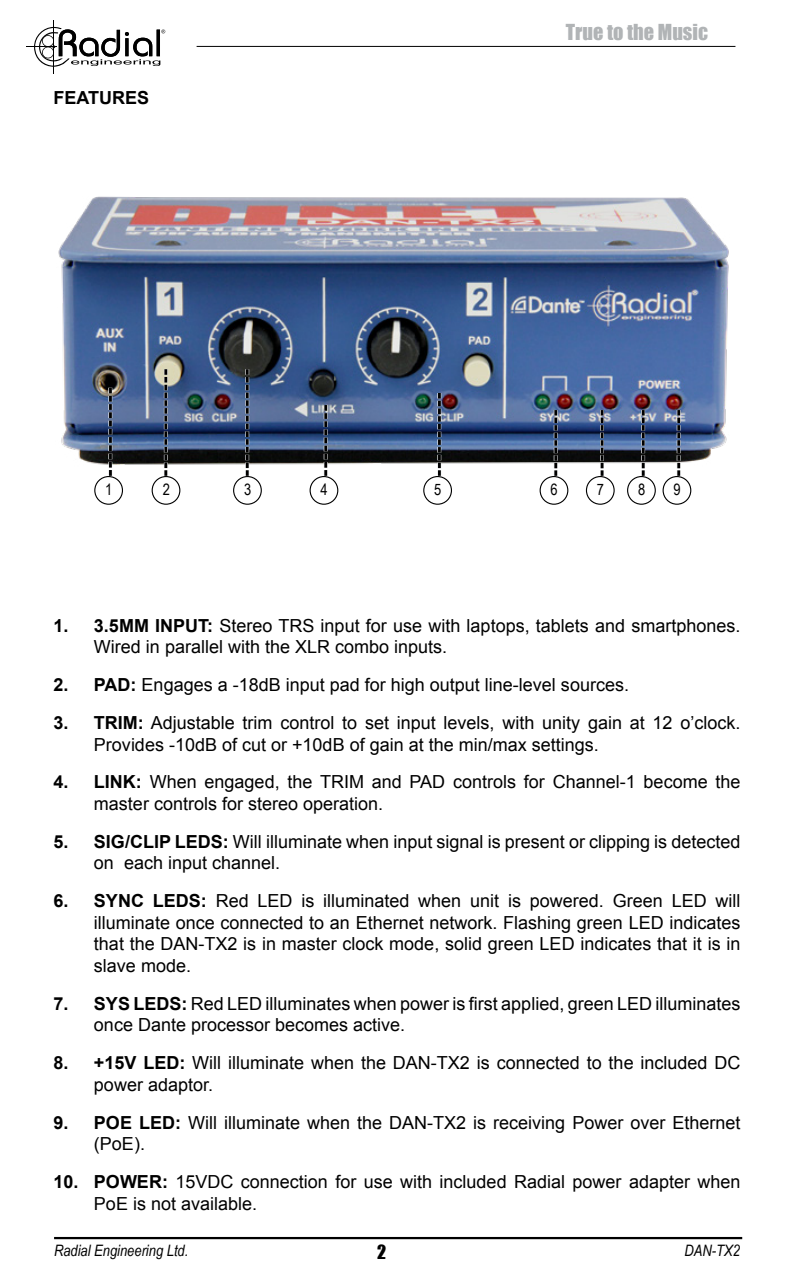
<style>
.page{position:relative;width:794px;height:1280px;background:#fff}
.page>*{position:absolute;margin:0;border:0;box-sizing:border-box;transform-origin:0 0}
.t1{font:20.25px "Impact";color:#b1b4b6}
.t2{font:18px/21.6px "Arial";color:#000}
.t3{font:700 18px "Arial";color:#000}
.t4{font:18px "Impact";color:#000}
.t5{font:italic 15.75px "Arial Narrow";color:#000}
.t6{font:15.75px "Arial Narrow";color:#000}
.s1{font-weight:700}
</style>
<div class="page">
<img style="left:58px;top:196px;width:671px;height:271px">
<hr style="left:54px;top:1237px;width:688px;height:2px;background:#000">
<hr style="left:197px;top:46px;width:538px;height:1px;background:#000">
<hr style="left:26px;top:46px;width:31px;height:1px;background:#000">
<hr style="left:53px;top:20px;width:1px;height:53px;background:#000">
<svg style="left:34px;top:27px;width:131px;height:40px"></svg>
<div style="left:94px;top:476px;width:29px;height:29px;border:1px solid #000;border-radius:50%"></div>
<svg style="left:108px;top:388px;width:4px;height:88px"></svg>
<div style="left:586px;top:476px;width:29px;height:29px;border:1px solid #000;border-radius:50%"></div>
<svg style="left:600px;top:410px;width:4px;height:66px"></svg>
<div style="left:627px;top:476px;width:29px;height:29px;border:1px solid #000;border-radius:50%"></div>
<svg style="left:641px;top:410px;width:4px;height:66px"></svg>
<div style="left:152px;top:476px;width:28px;height:29px;border:1px solid #000;border-radius:50%"></div>
<svg style="left:164px;top:369px;width:4px;height:107px"></svg>
<div style="left:233px;top:476px;width:29px;height:29px;border:1px solid #000;border-radius:50%"></div>
<svg style="left:245px;top:369px;width:4px;height:107px"></svg>
<div style="left:310px;top:476px;width:28px;height:29px;border:1px solid #000;border-radius:50%"></div>
<svg style="left:324px;top:405px;width:4px;height:71px"></svg>
<div style="left:423px;top:476px;width:29px;height:29px;border:1px solid #000;border-radius:50%"></div>
<svg style="left:437px;top:393px;width:4px;height:83px"></svg>
<div style="left:539px;top:476px;width:29px;height:29px;border:1px solid #000;border-radius:50%"></div>
<svg style="left:554px;top:410px;width:4px;height:66px"></svg>
<div style="left:662px;top:476px;width:29px;height:29px;border:1px solid #000;border-radius:50%"></div>
<svg style="left:677px;top:410px;width:3px;height:66px"></svg>
<p class="t3" style="left:53px;top:86px;width:97px">FEATURES</p>
<p class="t1" style="left:566px;top:17px;width:144px">True to the Music</p>
<p class="t6" style="left:105px;top:478px;width:9px">1</p>
<p class="t6" style="left:163px;top:478px;width:9px">2</p>
<p class="t6" style="left:244px;top:478px;width:9px">3</p>
<p class="t6" style="left:321px;top:478px;width:9px">4</p>
<p class="t6" style="left:434px;top:478px;width:9px">5</p>
<p class="t6" style="left:551px;top:478px;width:9px">6</p>
<p class="t6" style="left:597px;top:478px;width:9px">7</p>
<p class="t6" style="left:638px;top:478px;width:9px">8</p>
<p class="t6" style="left:673px;top:478px;width:9px">9</p>
<p class="t2" style="left:94px;top:615px;width:648px;text-indent:-41px"><span class="s1">1. 3.5MM INPUT:</span> Stereo TRS input for use with laptops, tablets and smartphones.<br>Wired in parallel with the XLR combo inputs.</p>
<p class="t2" style="left:53px;top:674px;width:577px"><span class="s1">2. PAD:</span> Engages a -18dB input pad for high output line-level sources.</p>
<p class="t2" style="left:94px;top:712px;width:648px;text-indent:-40px"><span class="s1">3. TRIM:</span> Adjustable trim control to set input levels, with unity gain at 12 o’clock.<br>Provides -10dB of cut or +10dB of gain at the min/max settings.</p>
<p class="t2" style="left:94px;top:771px;width:648px;text-indent:-40px"><span class="s1">4. LINK:</span> When engaged, the TRIM and PAD controls for Channel-1 become the master controls for stereo operation.</p>
<p class="t2" style="left:94px;top:831px;width:648px;text-indent:-40px"><span class="s1">5. SIG/CLIP LEDS:</span> Will illuminate when input signal is present or clipping is detected on each input channel.</p>
<p class="t2" style="left:94px;top:890px;width:648px;text-align:justify;text-indent:-40px"><span class="s1">6. SYNC LEDS:</span> Red LED is illuminated when unit is powered. Green LED will illuminate once connected to an Ethernet network. Flashing green LED indicates that the DAN-TX2 is in master clock mode, solid green LED indicates that it is in slave mode.</p>
<p class="t2" style="left:94px;top:993px;width:648px;text-indent:-40px"><span class="s1">7. SYS LEDS:</span> Red LED illuminates when power is first applied, green LED illuminates once Dante processor becomes active.</p>
<p class="t2" style="left:94px;top:1052px;width:648px;text-indent:-40px"><span class="s1">8. +15V LED:</span> Will illuminate when the DAN-TX2 is connected to the included DC power adaptor.</p>
<p class="t2" style="left:94px;top:1111px;width:648px;text-indent:-40px"><span class="s1">9. POE LED:</span> Will illuminate when the DAN-TX2 is receiving Power over Ethernet (PoE).</p>
<p class="t2" style="left:94px;top:1171px;width:648px;text-indent:-40px"><span class="s1">10. POWER:</span> 15VDC connection for use with included Radial power adapter when<br>PoE is not available.</p>
<p class="t4" style="left:377px;top:1237px;width:11px">2</p>
<p class="t5" style="left:54px;top:1239px;width:136px">Radial Engineering Ltd.</p>
<p class="t5" style="left:684px;top:1239px;width:57px">DAN-TX2</p>
</div>
